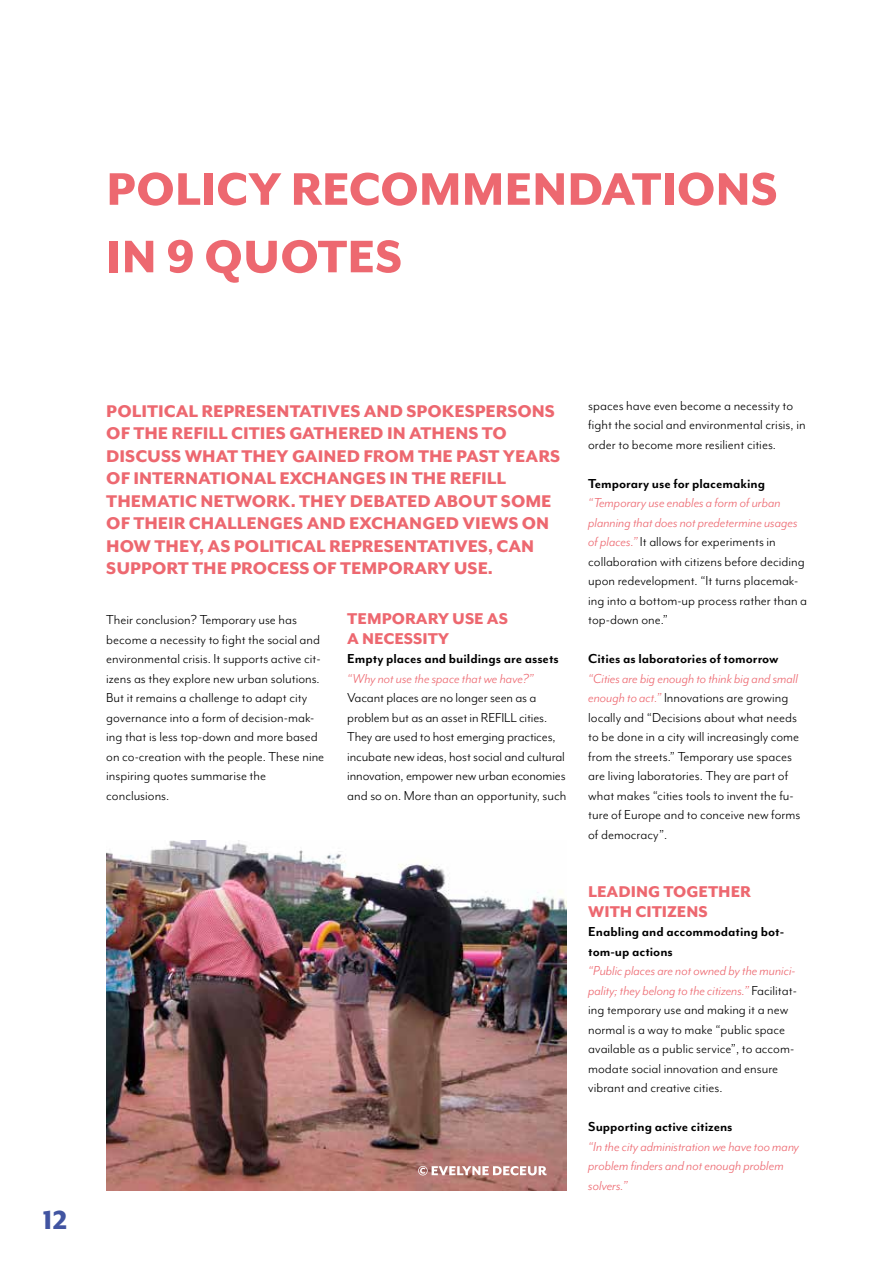
<style>
.page{position:relative;width:893px;height:1263px;background:#fff}
.page>*{position:absolute;margin:0;border:0;box-sizing:border-box;transform-origin:0 0}
.t1{font:800 52.5px/67.5px "Mr Eaves Mod OT";color:#ed6870}
.t2{font:800 30px "Mr Eaves Mod OT";color:#4154a1}
.t3{font:800 19.5px/22.5px "Mr Eaves Mod OT";color:#ed6870}
.t4{font:800 18px/19.5px "Mr Eaves Mod OT";color:#ed6870}
.t5{font:15px/19.5px "Mr Eaves Mod OT";color:#000}
.t6{font:700 15px/19.5px "Mr Eaves Mod OT";color:#000}
.t7{font:italic 15px/19.5px "Mr Eaves Mod OT";color:#ed6870}
.s1{font-style:italic;color:#ed6870}
</style>
<div class="page">
<img style="left:106px;top:840px;width:461px;height:351px">
<svg style="left:418px;top:1166px;width:129px;height:9px"></svg>
<h1 class="t1" style="left:106px;top:156px;width:673px">POLICY RECOMMENDATIONS<br>IN 9 QUOTES</h1>
<h2 class="t2" style="left:43px;top:1203px;width:27px">12</h2>
<p class="t3" style="left:106px;top:400px;width:455px">POLITICAL REPRESENTATIVES AND SPOKESPERSONS OF THE REFILL CITIES GATHERED IN ATHENS TO DISCUSS WHAT THEY GAINED FROM THE PAST YEARS OF INTERNATIONAL EXCHANGES IN THE REFILL THEMATIC NETWORK. THEY DEBATED ABOUT SOME OF THEIR CHALLENGES AND EXCHANGED VIEWS ON HOW THEY, AS POLITICAL REPRESENTATIVES, CAN SUPPORT THE PROCESS OF TEMPORARY USE.</p>
<p class="t5" style="left:106px;top:610px;width:219px">Their conclusion? Temporary use has become a necessity to fight the social and environmental crisis. It supports active cit&shy;izens as they explore new urban solutions.<br>But it remains a challenge to adapt city governance into a form of decision-mak&shy;ing that is less top-down and more based on co-creation with the people. These nine inspiring quotes summarise the conclusions.</p>
<p class="t4" style="left:347px;top:609px;width:162px">TEMPORARY USE AS<br>A NECESSITY</p>
<p class="t6" style="left:347px;top:649px;width:213px">Empty places and buildings are assets</p>
<p class="t7" style="left:347px;top:668px;width:188px">“Why not use the space that we have?”</p>
<p class="t5" style="left:347px;top:688px;width:221px">Vacant places are no longer seen as a problem but as an asset in REFILL cities.<br>They are used to host emerging practices, incubate new ideas, host social and cultural innovation, empower new urban economies and so on. More than an opportunity, such</p>
<p class="t5" style="left:588px;top:395px;width:219px">spaces have even become a necessity to fight the social and environmental crisis, in order to become more resilient cities.</p>
<p class="t6" style="left:588px;top:473px;width:178px">Temporary use for placemaking</p>
<p class="t5" style="left:588px;top:493px;width:220px"><span class="s1">“Temporary use enables a form of urban planning that does not predetermine usages of places.”</span> It allows for experiments in collaboration with citizens before deciding upon redevelopment. “It turns placemak&shy;ing into a bottom-up process rather than a top-down one.”</p>
<p class="t6" style="left:588px;top:649px;width:192px">Cities as laboratories of tomorrow</p>
<p class="t5" style="left:588px;top:668px;width:214px"><span class="s1">“Cities are big enough to think big and small enough to act.”</span> Innovations are growing locally and “Decisions about what needs to be done in a city will increasingly come from the streets.” Temporary use spaces are living laboratories. They are part of what makes “cities tools to invent the fu&shy;ture of Europe and to conceive new forms of democracy”.</p>
<p class="t4" style="left:588px;top:882px;width:164px">LEADING TOGETHER<br>WITH CITIZENS</p>
<p class="t6" style="left:588px;top:922px;width:197px">Enabling and accommodating bot&shy;tom-up actions</p>
<p class="t5" style="left:588px;top:961px;width:210px"><span class="s1">“Public places are not owned by the munici&shy;pality; they belong to the citizens.”</span> Facilitat&shy;ing temporary use and making it a new normal is a way to make “public space available as a public service”, to accom&shy;modate social innovation and ensure vibrant and creative cities.</p>
<p class="t6" style="left:588px;top:1117px;width:146px">Supporting active citizens</p>
<p class="t7" style="left:588px;top:1136px;width:212px">“In the city administration we have too many problem finders and not enough problem solvers.”</p>
</div>
